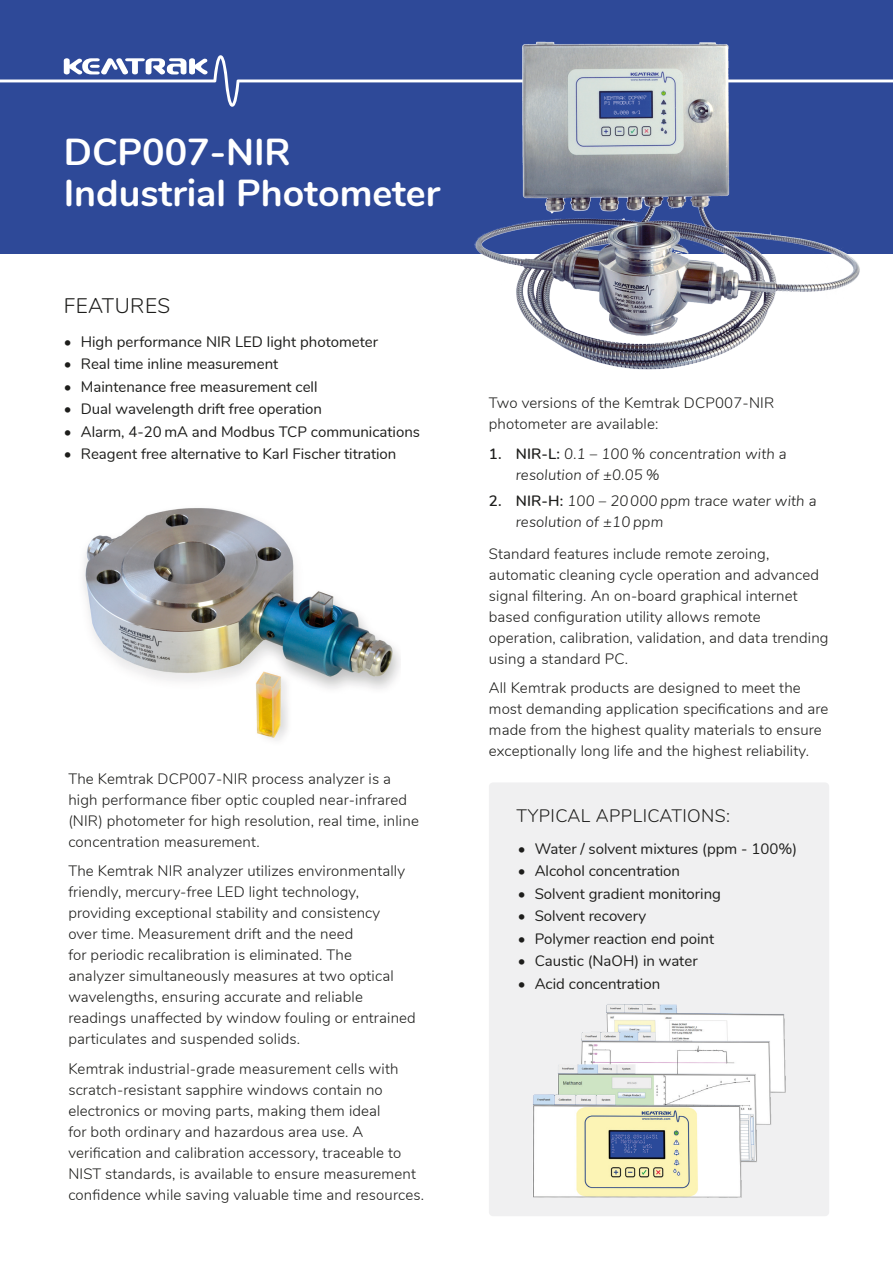
<style>
.page{position:relative;width:893px;height:1263px;background:#fff}
.page>*{position:absolute;margin:0;border:0;box-sizing:border-box;transform-origin:0 0}
.HEADING{font:700 37.5px "Nunito";color:#fff}
.SUBHEADING{font:300 21px "Nunito";letter-spacing:.02em;color:#1d1d1b}
.SUBHEADING-2{font:300 18px "Nunito";letter-spacing:.02em;color:#1d1d1b}
.Body_text{font:300 15px/21px "Nunito";letter-spacing:.01em;color:#1d1d1b}
.t1{font:15px "Nunito";color:#1d1d1b}
.t2{font:italic 300 15px/21px "Nunito";letter-spacing:.01em;color:#1d1d1b}
.s1{font-weight:600;font-style:normal}
</style>
<div class="page">
<div style="left:489px;top:782px;width:340px;height:434px;background:#f0f0f1;border-radius:4px"></div>
<img style="left:83px;top:508px;width:318px;height:233px">
<div style="left:0;top:0;width:893px;height:253px;background:#2e4998"></div>
<img style="left:533px;top:1004px;width:253px;height:194px">
<svg style="left:0;top:55px;width:893px;height:52px"></svg>
<svg style="left:64px;top:58px;width:144px;height:17px"></svg>
<img style="left:471px;top:41px;width:395px;height:329px">
<p class="HEADING" style="left:64px;top:125px;width:228px">DCP007-NIR</p>
<p class="HEADING" style="left:64px;top:166px;width:378px">Industrial Photometer</p>
<p class="SUBHEADING" style="left:64px;top:290px;width:108px">FEATURES</p>
<p class="t1" style="left:64px;top:331px;width:316px">• High performance NIR LED light photometer</p>
<p class="t1" style="left:64px;top:353px;width:216px">• Real time inline measurement</p>
<p class="t1" style="left:64px;top:376px;width:255px">• Maintenance free measurement cell</p>
<p class="t1" style="left:64px;top:398px;width:260px">• Dual wavelength drift free operation</p>
<p class="t1" style="left:64px;top:421px;width:358px">• Alarm, 4-20 mA and Modbus TCP communications</p>
<p class="t1" style="left:64px;top:443px;width:334px">• Reagent free alternative to Karl Fischer titration</p>
<p class="Body_text" style="left:68px;top:767px;width:352px">The Kemtrak DCP007-NIR process analyzer is a high performance fiber optic coupled near-infrared (NIR) photometer for high resolution, real time, inline concentration measurement.</p>
<p class="Body_text" style="left:68px;top:859px;width:349px">The Kemtrak NIR analyzer utilizes environmentally friendly, mercury-free LED light technology, providing exceptional stability and consistency<br>over time. Measurement drift and the need<br>for periodic recalibration is eliminated. The<br>analyzer simultaneously measures at two optical wavelengths, ensuring accurate and reliable readings unaffected by window fouling or entrained particulates and suspended solids.</p>
<p class="Body_text" style="left:68px;top:1057px;width:357px">Kemtrak industrial-grade measurement cells with scratch-resistant sapphire windows contain no electronics or moving parts, making them ideal<br>for both ordinary and hazardous area use. A verification and calibration accessory, traceable to NIST standards, is available to ensure measurement confidence while saving valuable time and resources.</p>
<p class="Body_text" style="left:489px;top:392px;width:287px">Two versions of the Kemtrak DCP007-NIR photometer are available:</p>
<p class="t2" style="left:516px;top:442px;width:272px;text-indent:-27px"><span class="s1">1. NIR-L:</span> 0.1 – 100 % concentration with a resolution of ±0.05 %</p>
<p class="t2" style="left:516px;top:490px;width:302px;text-indent:-27px"><span class="s1">2. NIR-H:</span> 100 – 20 000 ppm trace water with a resolution of ±10 ppm</p>
<p class="Body_text" style="left:489px;top:542px;width:341px">Standard features include remote zeroing, automatic cleaning cycle operation and advanced signal filtering. An on-board graphical internet based configuration utility allows remote operation, calibration, validation, and data trending using a standard PC.</p>
<p class="Body_text" style="left:489px;top:677px;width:341px">All Kemtrak products are designed to meet the most demanding application specifications and are made from the highest quality materials to ensure exceptionally long life and the highest reliability.</p>
<p class="SUBHEADING-2" style="left:517px;top:802px;width:215px">TYPICAL APPLICATIONS:</p>
<p class="t1" style="left:518px;top:837px;width:281px">• Water / solvent mixtures (ppm - 100%)</p>
<p class="t1" style="left:518px;top:860px;width:164px">• Alcohol concentration</p>
<p class="t1" style="left:518px;top:882px;width:205px">• Solvent gradient monitoring</p>
<p class="t1" style="left:518px;top:905px;width:130px">• Solvent recovery</p>
<p class="t1" style="left:518px;top:927px;width:198px">• Polymer reaction end point</p>
<p class="t1" style="left:518px;top:950px;width:181px">• Caustic (NaOH) in water</p>
<p class="t1" style="left:518px;top:972px;width:144px">• Acid concentration</p>
</div>
